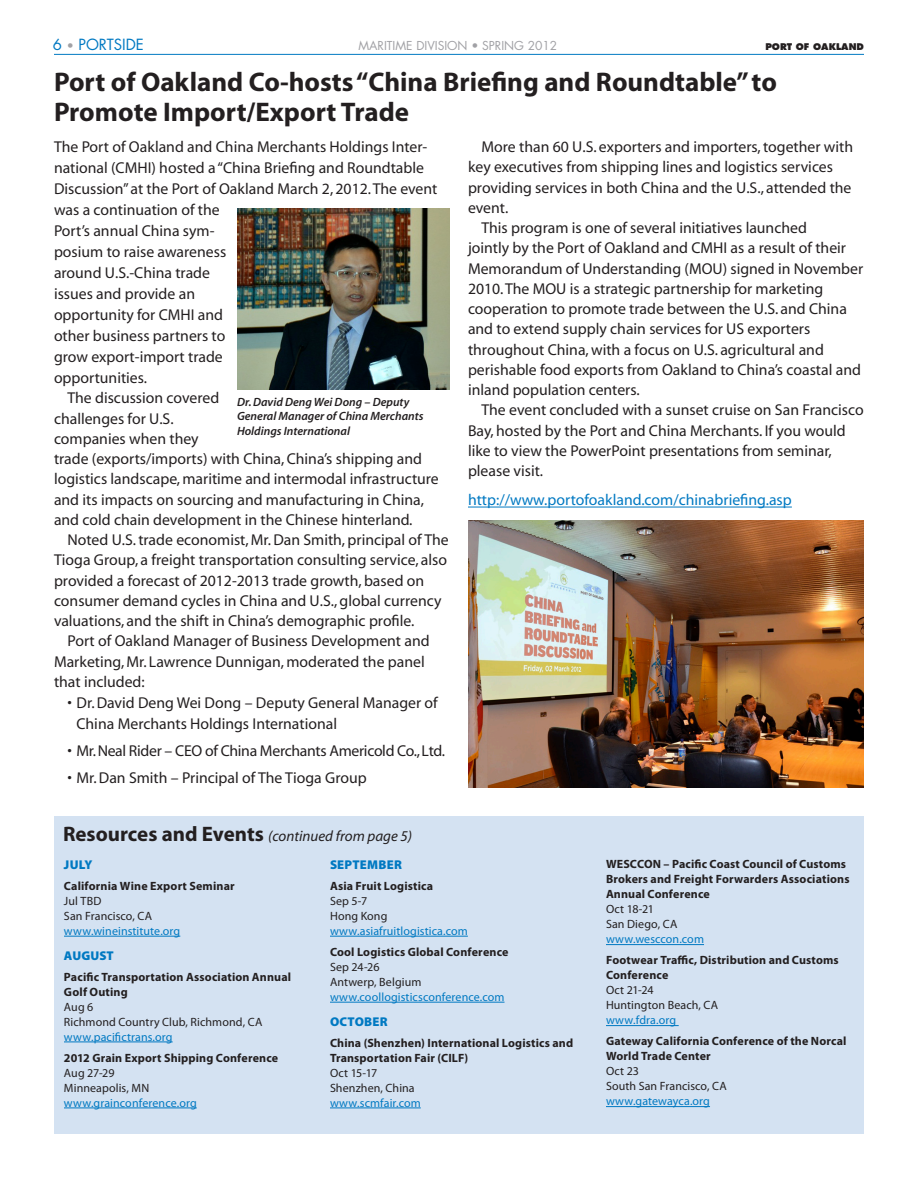
<style>
.page{position:relative;width:918px;height:1188px;background:#fff}
.page>*{position:absolute;margin:0;border:0;box-sizing:border-box;transform-origin:0 0}
.big_Headline{font:27px/30px "Myriad MM 700 600";color:#231f20}
.review_light_text{font:15.75px/20.2px "Myriad MM 400 600";color:#231f20}
.Review_First{font:15.75px/21px "Myriad MM 400 600";color:#231f20}
.review_light_text-2{font:15.75px "Myriad MM 400 600";letter-spacing:-.02em;color:#231f20}
.review_light_text-3{font:15.75px "Myriad MM 400 600";color:#0079c2}
.t1{font:15px "Myriad MM It 400 600";color:#231f20}
.t2{font:15px "Futura";color:#0079c2}
.event_month{font:12.75px "Myriad MM 830 600";letter-spacing:.015em;color:#0079c2}
.event_name{font:700 12px/15px "Myriad Pro";letter-spacing:.01em;color:#231f20}
.event_info{font:12px "Myriad Pro";letter-spacing:.01em;color:#231f20}
.event_info-2{font:12px "Myriad Pro";letter-spacing:.01em;color:#0079c2}
.story_first{font:12px/14.2px "Myriad MM It 565 600";color:#231f20}
.t3{font:12px "Futura";color:#a1a1a5}
.t4{font:800 9px "Futura";color:#231f20}
.s1{font-size:12px;color:#a1a1a5}
.s2{font-family:"Myriad MM 700 600";font-size:21px}
</style>
<div class="page">
<hr style="left:54px;top:54px;width:810px;height:1px;background:#0079c2">
<div style="left:54px;top:816px;width:810px;height:318px;background:#d4e2f2"></div>
<hr style="left:468px;top:507px;width:324px;height:1px;background:#0079c2">
<img style="left:237px;top:209px;width:213px;height:181px">
<img style="left:468px;top:520px;width:396px;height:268px">
<hr style="left:64px;top:936px;width:116px;height:1px;background:#0079c2">
<hr style="left:64px;top:1042px;width:109px;height:1px;background:#0079c2">
<hr style="left:64px;top:1108px;width:133px;height:1px;background:#0079c2">
<hr style="left:330px;top:936px;width:138px;height:1px;background:#0079c2">
<hr style="left:330px;top:1002px;width:175px;height:1px;background:#0079c2">
<hr style="left:330px;top:1108px;width:91px;height:1px;background:#0079c2">
<hr style="left:606px;top:944px;width:98px;height:1px;background:#0079c2">
<hr style="left:606px;top:1025px;width:73px;height:1px;background:#0079c2">
<hr style="left:606px;top:1106px;width:104px;height:1px;background:#0079c2">
<p class="t2" style="left:53px;top:35px;width:93px">6 <span class="s1">•</span> PORTSIDE</p>
<p class="t3" style="left:358px;top:38px;width:200px">MARITIME DIVISION • SPRING 2012</p>
<p class="t4" style="left:765px;top:41px;width:100px">PORT OF OAKLAND</p>
<p class="big_Headline" style="left:54px;top:68px;width:724px">Port of Oakland Co-hosts “China Briefing and Roundtable” to<br>Promote Import/Export Trade</p>
<p class="review_light_text" style="left:468px;top:138px;width:387px;text-indent:14px">More than 60 U.S. exporters and importers, together with key executives from shipping lines and logistics services providing services in both China and the U.S., attended the event.</p>
<p class="review_light_text" style="left:468px;top:219px;width:397px;text-indent:14px">This program is one of several initiatives launched<br>jointly by the Port of Oakland and CMHI as a result of their Memorandum of Understanding (MOU) signed in November 2010. The MOU is a strategic partnership for marketing cooperation to promote trade between the U.S. and China and to extend supply chain services for US exporters throughout China, with a focus on U.S. agricultural and perishable food exports from Oakland to China’s coastal and inland population centers.</p>
<p class="review_light_text" style="left:468px;top:401px;width:397px;text-indent:14px">The event concluded with a sunset cruise on San Francisco Bay, hosted by the Port and China Merchants. If you would like to view the PowerPoint presentations from seminar, please visit.</p>
<p class="review_light_text-3" style="left:468px;top:493px;width:325px">http://www.portofoakland.com/chinabriefing.asp</p>
<p class="Review_First" style="left:54px;top:137px;width:385px">The Port of Oakland and China Merchants Holdings Inter&shy;national (CMHI) hosted a “China Briefing and Roundtable<br>Discussion” at the Port of Oakland March 2, 2012. The event was a continuation of the<br>Port’s annual China sym-<br>posium to raise awareness<br>around U.S.-China trade<br>issues and provide an<br>opportunity for CMHI and<br>other business partners to<br>grow export-import trade<br>opportunities.</p>
<p class="review_light_text" style="left:54px;top:389px;width:386px;text-indent:14px">The discussion covered<br>challenges for U.S.<br>companies when they<br>trade (exports/imports) with China, China’s shipping and logistics landscape, maritime and intermodal infrastructure and its impacts on sourcing and manufacturing in China, and cold chain development in the Chinese hinterland.</p>
<p class="review_light_text" style="left:54px;top:531px;width:396px;text-indent:14px">Noted U.S. trade economist, Mr. Dan Smith, principal of The Tioga Group, a freight transportation consulting service, also provided a forecast of 2012-2013 trade growth, based on consumer demand cycles in China and U.S., global currency valuations, and the shift in China’s demographic profile.</p>
<p class="review_light_text" style="left:54px;top:632px;width:377px;text-indent:14px">Port of Oakland Manager of Business Development and<br>Marketing, Mr. Lawrence Dunnigan, moderated the panel that included:</p>
<p class="review_light_text" style="left:76px;top:693px;width:363px;line-height:21px;text-indent:-9px">• Dr. David Deng Wei Dong – Deputy General Manager of<br>China Merchants Holdings International</p>
<p class="review_light_text-2" style="left:68px;top:743px;width:379px">• Mr. Neal Rider – CEO of China Merchants Americold Co., Ltd.</p>
<p class="review_light_text" style="left:68px;top:768px;width:301px">• Mr. Dan Smith – Principal of The Tioga Group</p>
<p class="story_first" style="left:237px;top:396px;width:188px">Dr. David Deng Wei Dong – Deputy<br>General Manager of China Merchants<br>Holdings International</p>
<p class="t1" style="left:63px;top:829px;width:351px"><span class="s2">Resources and Events</span> (continued from page 5)</p>
<p class="event_month" style="left:64px;top:859px;width:30px">JULY</p>
<p class="event_name" style="left:64px;top:878px;width:172px">California Wine Export Seminar</p>
<p class="event_info" style="left:64px;top:894px;width:39px">Jul TBD</p>
<p class="event_info" style="left:64px;top:909px;width:90px">San Francisco, CA</p>
<p class="event_info-2" style="left:64px;top:924px;width:118px">www.wineinstitute.org</p>
<p class="event_month" style="left:64px;top:949px;width:51px">AUGUST</p>
<p class="event_name" style="left:64px;top:969px;width:229px">Pacific Transportation Association Annual<br>Golf Outing</p>
<p class="event_info" style="left:64px;top:999px;width:31px">Aug 6</p>
<p class="event_info" style="left:64px;top:1014px;width:200px">Richmond Country Club, Richmond, CA</p>
<p class="event_info-2" style="left:64px;top:1029px;width:110px">www.pacifictrans.org</p>
<p class="event_name" style="left:64px;top:1050px;width:216px">2012 Grain Export Shipping Conference</p>
<p class="event_info" style="left:64px;top:1065px;width:52px">Aug 27-29</p>
<p class="event_info" style="left:64px;top:1080px;width:87px">Minneapolis, MN</p>
<p class="event_info-2" style="left:64px;top:1095px;width:134px">www.grainconference.org</p>
<p class="event_month" style="left:330px;top:859px;width:73px">SEPTEMBER</p>
<p class="event_name" style="left:330px;top:878px;width:105px">Asia Fruit Logistica</p>
<p class="event_info" style="left:330px;top:894px;width:39px">Sep 5-7</p>
<p class="event_info" style="left:330px;top:909px;width:59px">Hong Kong</p>
<p class="event_info-2" style="left:330px;top:924px;width:139px">www.asiafruitlogistica.com</p>
<p class="event_name" style="left:330px;top:944px;width:180px">Cool Logistics Global Conference</p>
<p class="event_info" style="left:330px;top:960px;width:51px">Sep 24-26</p>
<p class="event_info" style="left:330px;top:975px;width:93px">Antwerp, Belgium</p>
<p class="event_info-2" style="left:330px;top:990px;width:176px">www.coollogisticsconference.com</p>
<p class="event_month" style="left:330px;top:1015px;width:59px">OCTOBER</p>
<p class="event_name" style="left:330px;top:1035px;width:245px">China (Shenzhen) International Logistics and<br>Transportation Fair (CILF)</p>
<p class="event_info" style="left:330px;top:1065px;width:49px">Oct 15-17</p>
<p class="event_info" style="left:330px;top:1080px;width:86px">Shenzhen, China</p>
<p class="event_info-2" style="left:330px;top:1095px;width:92px">www.scmfair.com</p>
<p class="event_name" style="left:606px;top:856px;width:245px">WESCCON – Pacific Coast Council of Customs<br>Brokers and Freight Forwarders Associations<br>Annual Conference</p>
<p class="event_info" style="left:606px;top:902px;width:49px">Oct 18-21</p>
<p class="event_info" style="left:606px;top:917px;width:73px">San Diego, CA</p>
<p class="event_info-2" style="left:606px;top:932px;width:100px">www.wesccon.com</p>
<p class="event_name" style="left:606px;top:952px;width:234px">Footwear Traffic, Distribution and Customs<br>Conference</p>
<p class="event_info" style="left:606px;top:983px;width:49px">Oct 21-24</p>
<p class="event_info" style="left:606px;top:998px;width:114px">Huntington Beach, CA</p>
<p class="event_info-2" style="left:606px;top:1013px;width:72px">www.fdra.org</p>
<p class="event_name" style="left:606px;top:1033px;width:242px">Gateway California Conference of the Norcal<br>World Trade Center</p>
<p class="event_info" style="left:606px;top:1064px;width:35px">Oct 23</p>
<p class="event_info" style="left:606px;top:1079px;width:122px">South San Francisco, CA</p>
<p class="event_info-2" style="left:606px;top:1094px;width:106px">www.gatewayca.org</p>
</div>
